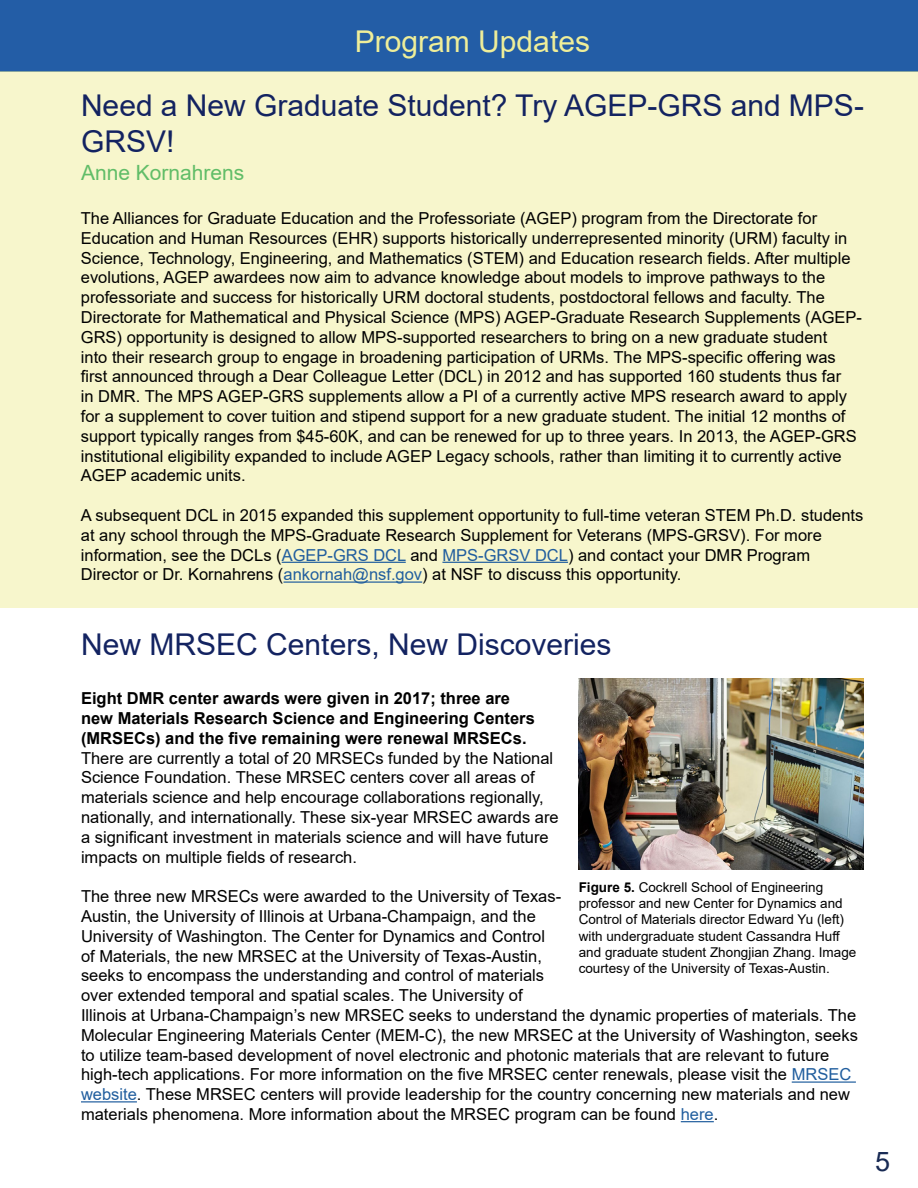
<style>
.page{position:relative;width:918px;height:1188px;background:#fff}
.page>*{position:absolute;margin:0;border:0;box-sizing:border-box;transform-origin:0 0}
.Title_Headings{font:30px/36px "Arial";color:#132361}
.Section_Titles{font:30px "Arial";color:#efee99}
.t1{font:27px "Arial";color:#182a54}
.Author_Text{font:21px "Arial";color:#61bd68}
.Article_Text{font:16.5px/19.8px "Arial";color:#000}
.Figure_Title_Text{font:13.5px/16.2px "Arial";color:#000}
.s1{color:#215e9e}
.s2{font-weight:700}
</style>
<div class="page">
<div style="left:0;top:0;width:918px;height:71px;background:#235da6"></div>
<div style="left:0;top:72px;width:918px;height:536px;background:#f7f6cc"></div>
<hr style="left:282px;top:562px;width:124px;height:1px;background:#215e9e">
<hr style="left:442px;top:562px;width:126px;height:1px;background:#215e9e">
<hr style="left:283px;top:581px;width:139px;height:2px;background:#215e9e">
<hr style="left:792px;top:1081px;width:64px;height:2px;background:#215e9e">
<hr style="left:81px;top:1101px;width:56px;height:1px;background:#215e9e">
<hr style="left:681px;top:1121px;width:33px;height:1px;background:#215e9e">
<img style="left:579px;top:678px;width:285px;height:192px">
<p class="Section_Titles" style="left:355px;top:21px;width:237px">Program Updates</p>
<h2 class="Title_Headings" style="left:81px;top:87px;width:784px">Need a New Graduate Student? Try AGEP-GRS and MPS-<br>GRSV!</h2>
<h3 class="Author_Text" style="left:81px;top:158px;width:165px">Anne Kornahrens</h3>
<p class="Article_Text" style="left:81px;top:208px;width:783px">The Alliances for Graduate Education and the Professoriate (AGEP) program from the Directorate for Education and Human Resources (EHR) supports historically underrepresented minority (URM) faculty in Science, Technology, Engineering, and Mathematics (STEM) and Education research fields. After multiple evolutions, AGEP awardees now aim to advance knowledge about models to improve pathways to the professoriate and success for historically URM doctoral students, postdoctoral fellows and faculty. The Directorate for Mathematical and Physical Science (MPS) AGEP-Graduate Research Supplements (AGEP-GRS) opportunity is designed to allow MPS-supported researchers to bring on a new graduate student<br>into their research group to engage in broadening participation of URMs. The MPS-specific offering was first announced through a Dear Colleague Letter (DCL) in 2012 and has supported 160 students thus far<br>in DMR. The MPS AGEP-GRS supplements allow a PI of a currently active MPS research award to apply for a supplement to cover tuition and stipend support for a new graduate student. The initial 12 months of support typically ranges from $45-60K, and can be renewed for up to three years. In 2013, the AGEP-GRS institutional eligibility expanded to include AGEP Legacy schools, rather than limiting it to currently active AGEP academic units.</p>
<p class="Article_Text" style="left:81px;top:505px;width:784px">A subsequent DCL in 2015 expanded this supplement opportunity to full-time veteran STEM Ph.D. students at any school through the MPS-Graduate Research Supplement for Veterans (MPS-GRSV). For more information, see the DCLs (<span class="s1">AGEP-GRS DCL</span> and <span class="s1">MPS-GRSV DCL</span>) and contact your DMR Program Director or Dr. Kornahrens (<span class="s1">ankornah@nsf.gov</span>) at NSF to discuss this opportunity.</p>
<h2 class="Title_Headings" style="left:81px;top:626px;width:532px">New MRSEC Centers, New Discoveries</h2>
<p class="Article_Text" style="left:81px;top:688px;width:479px"><span class="s2">Eight DMR center awards were given in 2017; three are<br>new Materials Research Science and Engineering Centers (MRSECs) and the five remaining were renewal MRSECs.<br></span>There are currently a total of 20 MRSECs funded by the National Science Foundation. These MRSEC centers cover all areas of materials science and help encourage collaborations regionally, nationally, and internationally. These six-year MRSEC awards are a significant investment in materials science and will have future impacts on multiple fields of research.</p>
<p class="Article_Text" style="left:81px;top:886px;width:779px">The three new MRSECs were awarded to the University of Texas-<br>Austin, the University of Illinois at Urbana-Champaign, and the<br>University of Washington. The Center for Dynamics and Control<br>of Materials, the new MRSEC at the University of Texas-Austin,<br>seeks to encompass the understanding and control of materials<br>over extended temporal and spatial scales. The University of<br>Illinois at Urbana-Champaign’s new MRSEC seeks to understand the dynamic properties of materials. The Molecular Engineering Materials Center (MEM-C), the new MRSEC at the University of Washington, seeks to utilize team-based development of novel electronic and photonic materials that are relevant to future high-tech applications. For more information on the five MRSEC center renewals, please visit the <span class="s1">MRSEC website</span>. These MRSEC centers will provide leadership for the country concerning new materials and new materials phenomena. More information about the MRSEC program can be found <span class="s1">here</span>.</p>
<p class="Figure_Title_Text" style="left:579px;top:879px;width:279px"><span class="s2">Figure 5.</span> Cockrell School of Engineering professor and new Center for Dynamics and Control of Materials director Edward Yu (left) with undergraduate student Cassandra Huff and graduate student Zhongjian Zhang. Image courtesy of the University of Texas-Austin.</p>
<h2 class="t1" style="left:875px;top:1143px;width:17px">5</h2>
</div>
